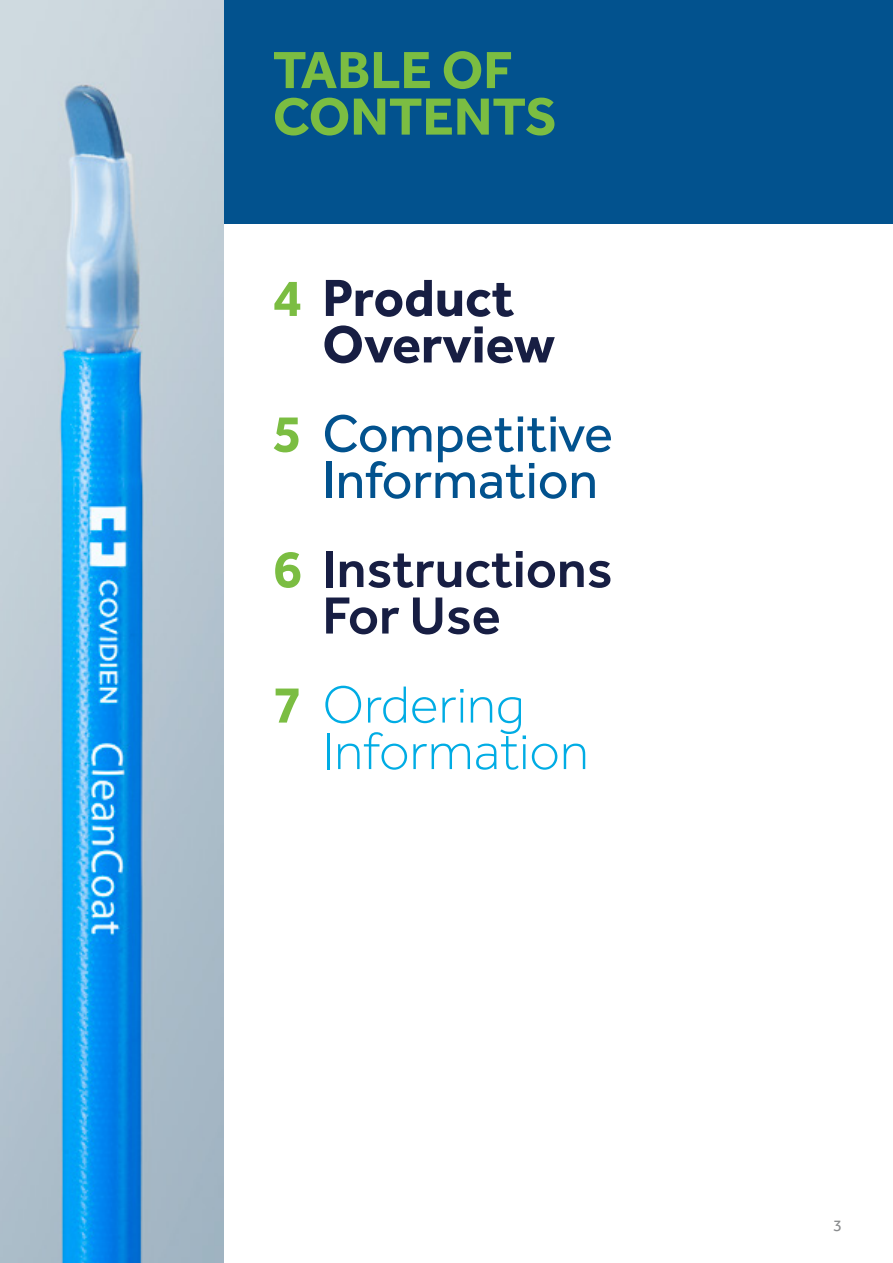
<style>
.page{position:relative;width:893px;height:1263px;background:#fff}
.page>*{position:absolute;margin:0;border:0;box-sizing:border-box;transform-origin:0 0}
.TOC1{font:54px/46.5px "Effra";color:#02528e;text-align:right}
.TOC1-2{font:300 54px/46.5px "Effra";color:#00ace4}
.TOC1-3{font:500 54px/46.5px "Effra";color:#171e43}
.TOC1-4{font:700 54px/46.5px "Effra";color:#171e43}
.H1_subsequent{font:700 54px/46.5px "Effra";color:#7bbd42}
.t1{font:16.5px "Effra";color:#8a8c8e}
.s1{color:#7bbd42}
.s2{font-weight:700;color:#7bbd42}
</style>
<div class="page">
<div style="left:223px;top:0;width:670px;height:223px;background:#02528e"></div>
<img style="left:0;top:0;width:223px;height:1263px">
<p class="H1_subsequent" style="left:273px;top:46px;width:286px">TABLE OF<br>CONTENTS</p>
<p class="TOC1-4" style="left:322px;top:274px;width:234px;text-indent:-50px"><span class="s1">4</span> Product<br>Overview</p>
<p class="TOC1" style="left:273px;top:410px;width:342px"><span class="s2">5</span> Competitive<br>Information</p>
<p class="TOC1-3" style="left:322px;top:545px;width:292px;text-indent:-50px"><span class="s2">6</span> Instructions<br>For Use</p>
<p class="TOC1-2" style="left:322px;top:681px;width:268px;text-indent:-50px"><span class="s2">7</span> Ordering<br>Information</p>
<h1 class="t1" style="left:833px;top:1216px;width:10px">3</h1>
</div>
